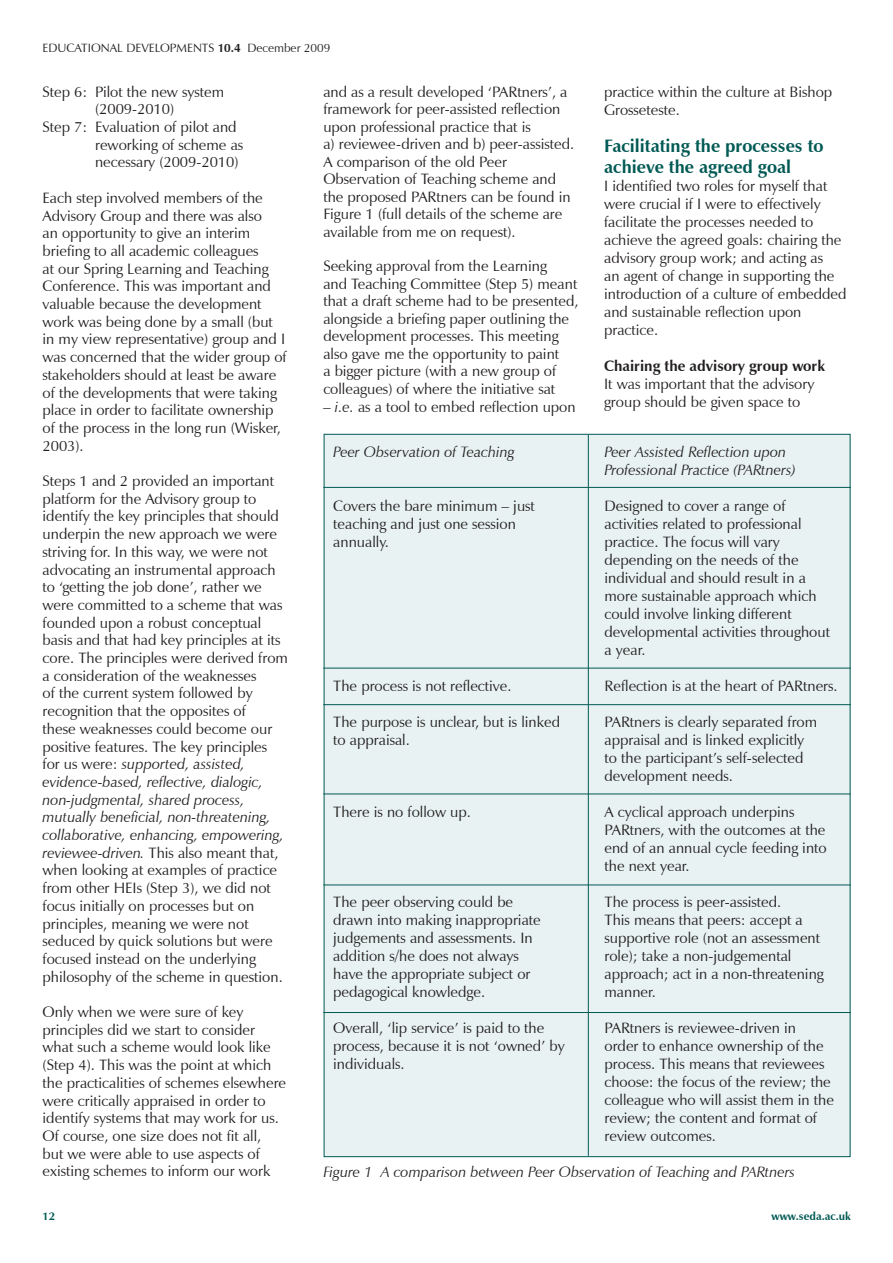
<style>
.page{position:relative;width:893px;height:1263px;background:#fff}
.page>*{position:absolute;margin:0;border:0;box-sizing:border-box;transform-origin:0 0}
.t1{font:700 18px/21px "Zapf Humanist 601 BT";color:#005954}
.t2{font:15px/17.7px "Zapf Humanist 601 BT";color:#231f20}
.t3{font:italic 15px/18px "Zapf Humanist 601 BT";color:#231f20}
.t4{font:700 15px "Zapf Humanist 601 BT";color:#231f20}
.t5{font:12px "Zapf Humanist 601 BT";color:#231f20}
.t6{font:700 11.25px "Zapf Humanist 601 BT";color:#005954}
.s1{font-weight:700}
.s2{font-style:italic}
</style>
<div class="page">
<div style="left:324px;top:434px;width:526px;height:723px;background:#e8f2f2"></div>
<hr style="left:323px;top:1012px;width:527px;height:1px;background:#005954">
<hr style="left:323px;top:885px;width:527px;height:1px;background:#005954">
<hr style="left:323px;top:794px;width:527px;height:1px;background:#005954">
<hr style="left:323px;top:704px;width:527px;height:1px;background:#005954">
<hr style="left:588px;top:435px;width:1px;height:721px;background:#005954">
<hr style="left:323px;top:668px;width:527px;height:1px;background:#005954">
<hr style="left:323px;top:487px;width:527px;height:1px;background:#005954">
<p class="t5" style="left:43px;top:43px;width:289px">EDUCATIONAL DEVELOPMENTS <span class="s1">10.4</span> December 2009</p>
<p class="t2" style="left:43px;top:84px;width:183px">Step 6: Pilot the new system</p>
<p class="t2" style="left:95px;top:102px;width:81px">(2009-2010)</p>
<p class="t2" style="left:43px;top:120px;width:195px">Step 7: Evaluation of pilot and</p>
<p class="t2" style="left:95px;top:137px;width:150px">reworking of scheme as</p>
<p class="t2" style="left:95px;top:155px;width:145px">necessary (2009-2010)</p>
<p class="t2" style="left:43px;top:190px;width:246px">Each step involved members of the Advisory Group and there was also<br>an opportunity to give an interim briefing to all academic colleagues<br>at our Spring Learning and Teaching Conference. This was important and valuable because the development work was being done by a small (but in my view representative) group and I was concerned that the wider group of stakeholders should at least be aware of the developments that were taking place in order to facilitate ownership of the process in the long run (Wisker, 2003).</p>
<p class="t2" style="left:43px;top:474px;width:247px">Steps 1 and 2 provided an important platform for the Advisory group to identify the key principles that should underpin the new approach we were striving for. In this way, we were not advocating an instrumental approach to ‘getting the job done’, rather we were committed to a scheme that was founded upon a robust conceptual basis and that had key principles at its core. The principles were derived from a consideration of the weaknesses<br>of the current system followed by recognition that the opposites of<br>these weaknesses could become our positive features. The key principles for us were: <span class="s2">supported, assisted, evidence-based, reflective, dialogic, non-judgmental, shared process, mutually beneficial, non-threatening, collaborative, enhancing, empowering, reviewee-driven.</span> This also meant that, when looking at examples of practice from other HEIs (Step 3), we did not focus initially on processes but on principles, meaning we were not seduced by quick solutions but were focused instead on the underlying philosophy of the scheme in question.</p>
<p class="t2" style="left:43px;top:1005px;width:245px">Only when we were sure of key principles did we start to consider what such a scheme would look like (Step 4). This was the point at which the practicalities of schemes elsewhere were critically appraised in order to identify systems that may work for us.<br>Of course, one size does not fit all,<br>but we were able to use aspects of existing schemes to inform our work</p>
<p class="t2" style="left:323px;top:84px;width:252px">and as a result developed ‘PARtners’, a framework for peer-assisted reflection upon professional practice that is<br>a) reviewee-driven and b) peer-assisted.<br>A comparison of the old Peer Observation of Teaching scheme and the proposed PARtners can be found in Figure 1 (full details of the scheme are available from me on request).</p>
<p class="t2" style="left:323px;top:259px;width:257px">Seeking approval from the Learning<br>and Teaching Committee (Step 5) meant that a draft scheme had to be presented, alongside a briefing paper outlining the development processes. This meeting also gave me the opportunity to paint<br>a bigger picture (with a new group of colleagues) of where the initiative sat</p>
<p class="t2" style="left:323px;top:399px;width:254px"><span class="s2">– i.e.</span> as a tool to embed reflection upon</p>
<p class="t2" style="left:604px;top:84px;width:230px">practice within the culture at Bishop<br>Grosseteste.</p>
<p class="t1" style="left:604px;top:137px;width:221px">Facilitating the processes to achieve the agreed goal</p>
<p class="t2" style="left:604px;top:179px;width:244px">I identified two roles for myself that were crucial if I were to effectively facilitate the processes needed to achieve the agreed goals: chairing the advisory group work; and acting as<br>an agent of change in supporting the introduction of a culture of embedded and sustainable reflection upon practice.</p>
<p class="t4" style="left:604px;top:360px;width:222px">Chairing the advisory group work</p>
<p class="t2" style="left:604px;top:377px;width:212px">It was important that the advisory group should be given space to</p>
<p class="t3" style="left:604px;top:444px;width:192px">Peer Assisted Reflection upon<br>Professional Practice (PARtners)</p>
<p class="t2" style="left:604px;top:498px;width:227px">Designed to cover a range of activities related to professional practice. The focus will vary depending on the needs of the individual and should result in a more sustainable approach which could involve linking different developmental activities throughout a year.</p>
<p class="t2" style="left:604px;top:678px;width:235px">Reflection is at the heart of PARtners.</p>
<p class="t2" style="left:604px;top:714px;width:214px">PARtners is clearly separated from appraisal and is linked explicitly to the participant’s self-selected development needs.</p>
<p class="t2" style="left:604px;top:804px;width:224px">A cyclical approach underpins<br>PARtners, with the outcomes at the end of an annual cycle feeding into the next year.</p>
<p class="t2" style="left:604px;top:894px;width:221px">The process is peer-assisted.<br>This means that peers: accept a supportive role (not an assessment role); take a non-judgemental approach; act in a non-threatening manner.</p>
<p class="t2" style="left:604px;top:1020px;width:231px">PARtners is reviewee-driven in<br>order to enhance ownership of the process. This means that reviewees choose: the focus of the review; the colleague who will assist them in the review; the content and format of review outcomes.</p>
<p class="t3" style="left:333px;top:444px;width:183px">Peer Observation of Teaching</p>
<p class="t2" style="left:333px;top:498px;width:203px">Covers the bare minimum <span class="s2">–</span> just teaching and just one session annually.</p>
<p class="t2" style="left:333px;top:679px;width:180px">The process is not reflective.</p>
<p class="t2" style="left:333px;top:714px;width:228px">The purpose is unclear, but is linked to appraisal.</p>
<p class="t2" style="left:333px;top:805px;width:139px">There is no follow up.</p>
<p class="t2" style="left:333px;top:894px;width:209px">The peer observing could be drawn into making inappropriate judgements and assessments. In addition s/he does not always have the appropriate subject or pedagogical knowledge.</p>
<p class="t2" style="left:333px;top:1020px;width:233px">Overall, ‘lip service’ is paid to the process, because it is not ‘owned’ by individuals.</p>
<p class="t3" style="left:323px;top:1164px;width:473px">Figure 1 A comparison between Peer Observation of Teaching and PARtners</p>
<p class="t6" style="left:43px;top:1212px;width:14px">12</p>
<p class="t6" style="left:771px;top:1212px;width:81px">www.seda.ac.uk</p>
</div>
